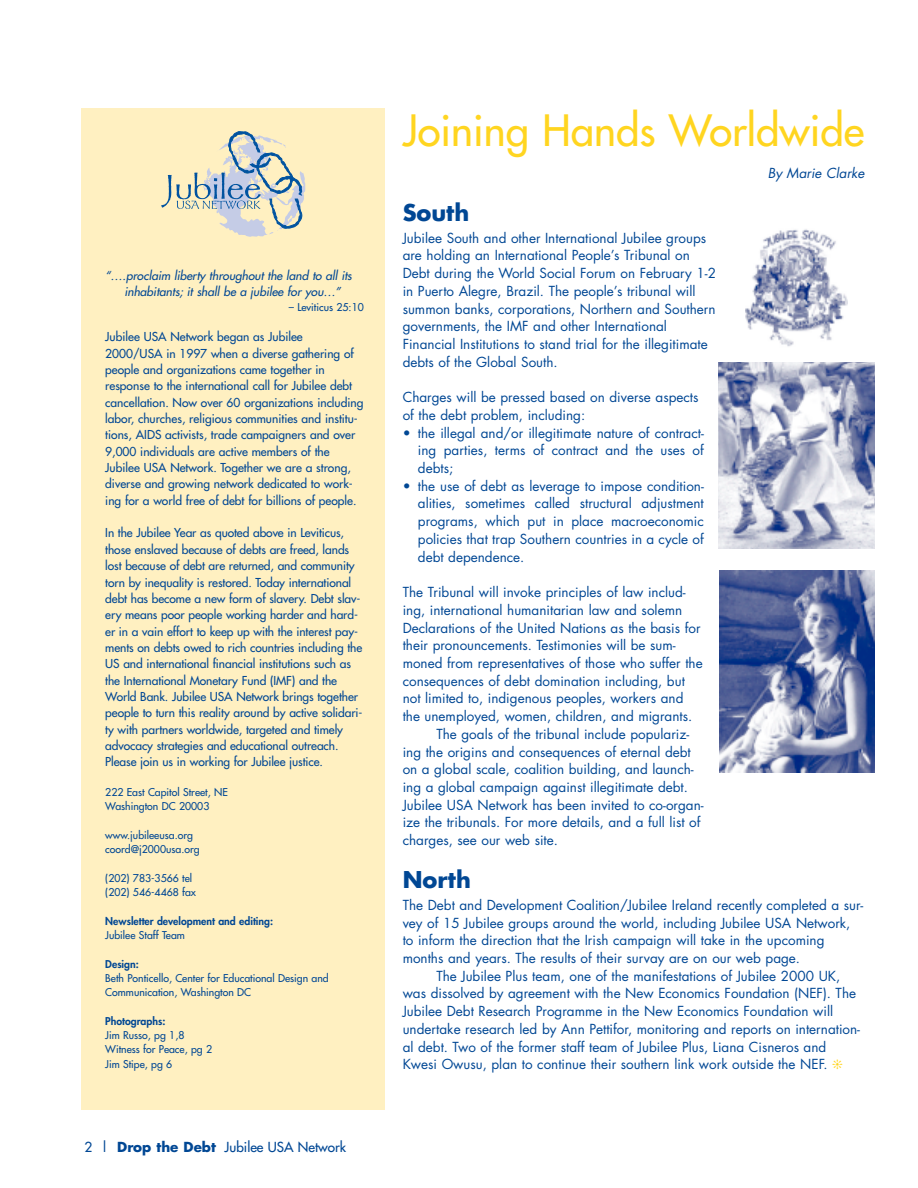
<style>
.page{position:relative;width:918px;height:1188px;background:#fff}
.page>*{position:absolute;margin:0;border:0;box-sizing:border-box;transform-origin:0 0}
.t1{font:42px "Futura";color:#ffd520}
.t2{font:700 22.5px "Futura";color:#004794}
.t3{font:13.5px/17.7px "Futura";color:#004794}
.t4{font:13.5px "Futura";color:#004794}
.t5{font:italic 13.5px "Futura";color:#004794}
.t6{font:12px/16.4px "Futura";letter-spacing:-.005em;color:#004794}
.t7{font:italic 12px/16.4px "Futura";color:#004794}
.t8{font:10.5px/14.2px "Futura";color:#004794}
.t9{font:800 10.5px "Futura";color:#004794}
.s1{font-weight:700}
.s2{color:#ffd520}
</style>
<div class="page">
<img style="left:746px;top:229px;width:102px;height:118px">
<div style="left:81px;top:108px;width:304px;height:1001px;background:#fff0c1"></div>
<svg style="left:161px;top:131px;width:144px;height:106px"></svg>
<img style="left:719px;top:362px;width:155px;height:187px">
<img style="left:720px;top:571px;width:155px;height:202px">
<p class="t7" style="left:124px;top:268px;width:229px;text-indent:-19px">“….proclaim liberty throughout the land to all its inhabitants; it shall be a jubilee for you…”</p>
<p class="t8" style="left:289px;top:301px;width:76px">– Leviticus 25:10</p>
<p class="t6" style="left:105px;top:329px;width:260px">Jubilee USA Network began as Jubilee<br>2000/USA in 1997 when a diverse gathering of people and organizations came together in response to the international call for Jubilee debt cancellation. Now over 60 organizations including labor, churches, religious communities and institu&shy;tions, AIDS activists, trade campaigners and over 9,000 individuals are active members of the Jubilee USA Network. Together we are a strong, diverse and growing network dedicated to work&shy;ing for a world free of debt for billions of people.</p>
<p class="t6" style="left:105px;top:526px;width:259px">In the Jubilee Year as quoted above in Leviticus, those enslaved because of debts are freed, lands lost because of debt are returned, and community torn by inequality is restored. Today international debt has become a new form of slavery. Debt slav&shy;ery means poor people working harder and hard&shy;er in a vain effort to keep up with the interest pay&shy;ments on debts owed to rich countries including the US and international financial institutions such as the International Monetary Fund (IMF) and the World Bank. Jubilee USA Network brings together people to turn this reality around by active solidari&shy;ty with partners worldwide, targeted and timely advocacy strategies and educational outreach.<br>Please join us in working for Jubilee justice.</p>
<p class="t8" style="left:105px;top:786px;width:124px">222 East Capitol Street, NE<br>Washington DC 20003</p>
<p class="t8" style="left:105px;top:828px;width:96px">www.jubileeusa.org coord@j2000usa.org</p>
<p class="t8" style="left:105px;top:871px;width:92px">(202) 783-3566 tel (202) 546-4468 fax</p>
<p class="t9" style="left:105px;top:916px;width:169px">Newsletter development and editing:</p>
<p class="t8" style="left:105px;top:929px;width:81px">Jubilee Staff Team</p>
<p class="t9" style="left:105px;top:959px;width:35px">Design:</p>
<p class="t8" style="left:105px;top:972px;width:225px">Beth Ponticello, Center for Educational Design and<br>Communication, Washington DC</p>
<p class="t9" style="left:105px;top:1016px;width:62px">Photographs:</p>
<p class="t8" style="left:105px;top:1029px;width:108px">Jim Russo, pg 1,8<br>Witness for Peace, pg 2<br>Jim Stipe, pg 6</p>
<p class="t4" style="left:85px;top:1140px;width:263px">2 | <span class="s1">Drop the Debt</span> Jubilee USA Network</p>
<h1 class="t1" style="left:403px;top:109px;width:463px">Joining Hands Worldwide</h1>
<p class="t5" style="left:768px;top:167px;width:98px">By Marie Clarke</p>
<h2 class="t2" style="left:403px;top:202px;width:68px">South</h2>
<p class="t3" style="left:403px;top:230px;width:315px">Jubilee South and other International Jubilee groups are holding an International People’s Tribunal on Debt during the World Social Forum on February 1-2 in Puerto Alegre, Brazil. The people’s tribunal will summon banks, corporations, Northern and Southern governments, the IMF and other International Financial Institutions to stand trial for the illegitimate debts of the Global South.</p>
<p class="t3" style="left:403px;top:389px;width:297px">Charges will be pressed based on diverse aspects of the debt problem, including:</p>
<p class="t3" style="left:418px;top:425px;width:288px;text-align:justify;text-indent:-15px">• the illegal and/or illegitimate nature of contract&shy;ing parties, terms of contract and the uses of debts;</p>
<p class="t3" style="left:418px;top:478px;width:288px;text-align:justify;text-indent:-15px">• the use of debt as leverage to impose condition&shy;alities, sometimes called structural adjustment programs, which put in place macroeconomic policies that trap Southern countries in a cycle of debt dependence.</p>
<p class="t3" style="left:403px;top:584px;width:285px">The Tribunal will invoke principles of law includ-</p>
<p class="t3" style="left:403px;top:602px;width:281px">ing, international humanitarian law and solemn</p>
<p class="t3" style="left:403px;top:620px;width:299px">Declarations of the United Nations as the basis for</p>
<p class="t3" style="left:403px;top:638px;width:274px">their pronouncements. Testimonies will be sum-</p>
<p class="t3" style="left:403px;top:655px;width:302px">moned from representatives of those who suffer the</p>
<p class="t3" style="left:403px;top:673px;width:284px">consequences of debt domination including, but</p>
<p class="t3" style="left:403px;top:691px;width:282px">not limited to, indigenous peoples, workers and</p>
<p class="t3" style="left:403px;top:708px;width:291px">the unemployed, women, children, and migrants.</p>
<p class="t3" style="left:436px;top:726px;width:254px">The goals of the tribunal include populariz-</p>
<p class="t3" style="left:403px;top:744px;width:290px">ing the origins and consequences of eternal debt</p>
<p class="t3" style="left:403px;top:762px;width:293px">on a global scale, coalition building, and launch-</p>
<p class="t3" style="left:403px;top:779px;width:287px">ing a global campaign against illegitimate debt.</p>
<p class="t3" style="left:403px;top:797px;width:302px">Jubilee USA Network has been invited to co-organ-</p>
<p class="t3" style="left:403px;top:815px;width:299px">ize the tribunals. For more details, and a full list of</p>
<p class="t3" style="left:403px;top:832px;width:157px">charges, see our web site.</p>
<h2 class="t2" style="left:403px;top:869px;width:70px">North</h2>
<p class="t3" style="left:403px;top:897px;width:462px">The Debt and Development Coalition/Jubilee Ireland recently completed a sur-</p>
<p class="t3" style="left:403px;top:915px;width:449px">vey of 15 Jubilee groups around the world, including Jubilee USA Network,</p>
<p class="t3" style="left:403px;top:933px;width:423px">to inform the direction that the Irish campaign will take in the upcoming</p>
<p class="t3" style="left:403px;top:950px;width:399px">months and years. The results of their survay are on our web page.</p>
<p class="t3" style="left:436px;top:968px;width:405px">The Jubilee Plus team, one of the manifestations of Jubilee 2000 UK,</p>
<p class="t3" style="left:403px;top:986px;width:455px">was dissolved by agreement with the New Economics Foundation (NEF). The</p>
<p class="t3" style="left:403px;top:1004px;width:432px">Jubilee Debt Research Programme in the New Economics Foundation will</p>
<p class="t3" style="left:403px;top:1021px;width:459px">undertake research led by Ann Pettifor, monitoring and reports on internation-</p>
<p class="t3" style="left:403px;top:1039px;width:425px">al debt. Two of the former staff team of Jubilee Plus, Liana Cisneros and</p>
<p class="t3" style="left:403px;top:1057px;width:442px">Kwesi Owusu, plan to continue their southern link work outside the NEF. <span class="s2">❊</span></p>
</div>
